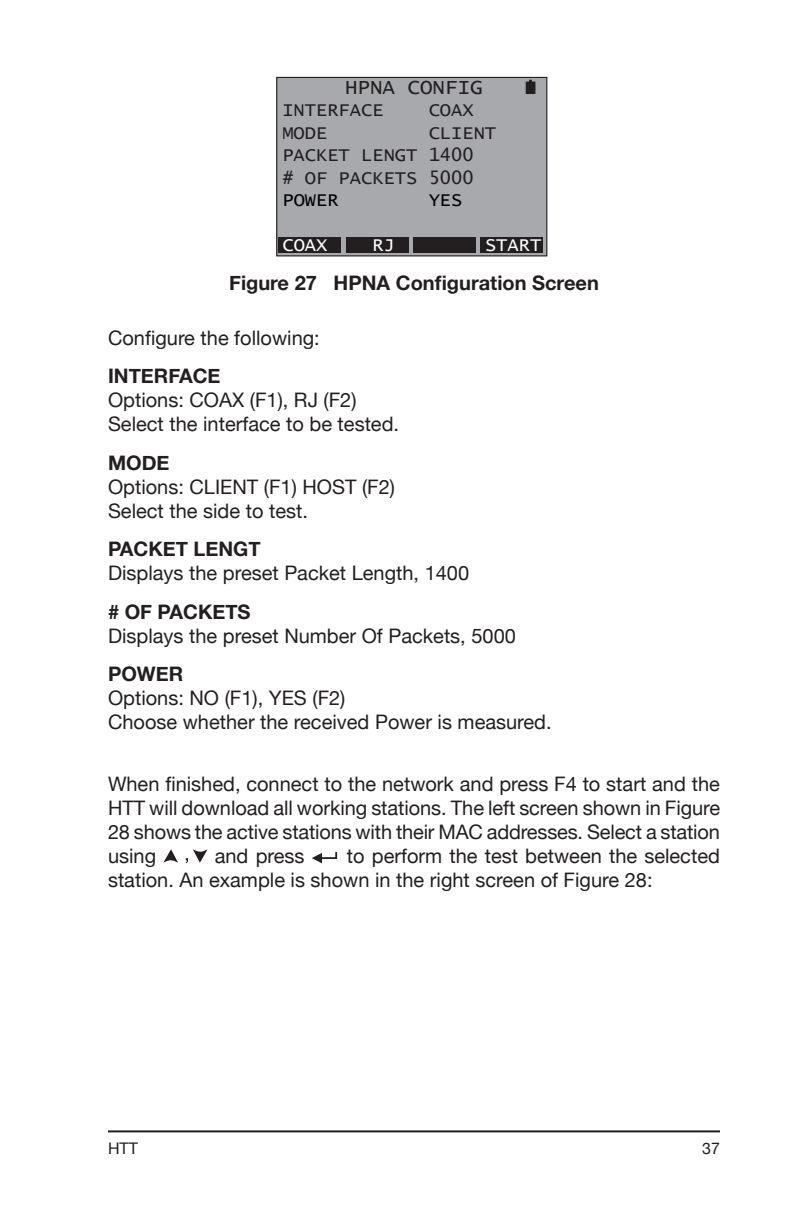
<style>
.page{position:relative;width:792px;height:1224px;background:#fff}
.page>*{position:absolute;margin:0;border:0;box-sizing:border-box;transform-origin:0 0}
.t1{font:20.8px "Lucida Console";color:#231f20}
.t2{font:20px/24px "Helvetica Neue";color:#231f20}
.t3{font:700 20px "Helvetica Neue";color:#231f20}
.t4{font:18.6px/22.4px "Lucida Console";color:#231f20}
.t5{font:18.6px "Lucida Console";color:#fff}
.t6{font:18.6px "Lucida Console";color:#000}
.t7{font:16px "Helvetica Neue";color:#231f20}
</style>
<div class="page">
<hr style="left:108px;top:1130px;width:612px;height:2px;background:#231f20">
<div style="left:277px;top:77px;width:270px;height:179px;background:#a8a9ad"></div>
<div style="left:276px;top:77px;width:271px;height:179px;border:1px solid #231f20"></div>
<svg style="left:526px;top:80px;width:9px;height:14px"></svg>
<div style="left:481px;top:237px;width:62px;height:16px;background:#231f20"></div>
<div style="left:414px;top:237px;width:62px;height:16px;background:#231f20"></div>
<div style="left:346px;top:237px;width:62px;height:16px;background:#231f20"></div>
<div style="left:279px;top:237px;width:62px;height:16px;background:#231f20"></div>
<svg style="left:163px;top:849px;width:15px;height:14px"></svg>
<svg style="left:186px;top:849px;width:22px;height:14px"></svg>
<svg style="left:312px;top:852px;width:26px;height:11px"></svg>
<p class="t1" style="left:345px;top:77px;width:139px">HPNA CONFIG</p>
<p class="t4" style="left:282px;top:100px;width:103px">INTERFACE</p>
<p class="t4" style="left:429px;top:100px;width:47px">COAX</p>
<p class="t4" style="left:282px;top:122px;width:47px">MODE</p>
<p class="t4" style="left:282px;top:122px;width:215px;text-indent:146px">CLIENT<br>PACKET LENGT 1400<br># OF PACKETS 5000</p>
<p class="t6" style="left:282px;top:191px;width:58px">POWER</p>
<p class="t6" style="left:429px;top:191px;width:35px">YES</p>
<p class="t5" style="left:282px;top:236px;width:47px">COAX</p>
<p class="t5" style="left:372px;top:236px;width:24px">RJ</p>
<p class="t5" style="left:485px;top:236px;width:58px">START</p>
<p class="t3" style="left:229px;top:270px;width:371px">Figure 27 HPNA Configuration Screen</p>
<p class="t2" style="left:108px;top:326px;width:213px">Configure the following:</p>
<p class="t3" style="left:108px;top:364px;width:114px">INTERFACE</p>
<p class="t2" style="left:108px;top:388px;width:293px">Options: COAX (F1), RJ (F2)<br>Select the interface to be tested.</p>
<p class="t3" style="left:108px;top:450px;width:63px">MODE</p>
<p class="t2" style="left:108px;top:474px;width:289px">Options: CLIENT (F1) HOST (F2)<br>Select the side to test.</p>
<p class="t3" style="left:108px;top:537px;width:154px">PACKET LENGT</p>
<p class="t2" style="left:108px;top:561px;width:363px">Displays the preset Packet Length, 1400</p>
<p class="t3" style="left:108px;top:599px;width:144px"># OF PACKETS</p>
<p class="t2" style="left:108px;top:623px;width:409px">Displays the preset Number Of Packets, 5000</p>
<p class="t3" style="left:108px;top:661px;width:77px">POWER</p>
<p class="t2" style="left:108px;top:686px;width:445px">Options: NO (F1), YES (F2)<br>Choose whether the received Power is measured.</p>
<p class="t2" style="left:108px;top:772px;width:614px;text-align:justify">When finished, connect to the network and press F4 to start and the HTT will download all working stations. The left screen shown in Figure 28 shows the active stations with their MAC addresses. Select a station using</p>
<p class="t2" style="left:108px;top:844px;width:613px;text-indent:239px">to perform the test between the selected station. An example is shown in the right screen of Figure 28:</p>
<p class="t2" style="left:215px;top:844px;width:91px">and press</p>
<p class="t7" style="left:108px;top:1139px;width:31px">HTT</p>
<p class="t7" style="left:702px;top:1139px;width:19px">37</p>
</div>
